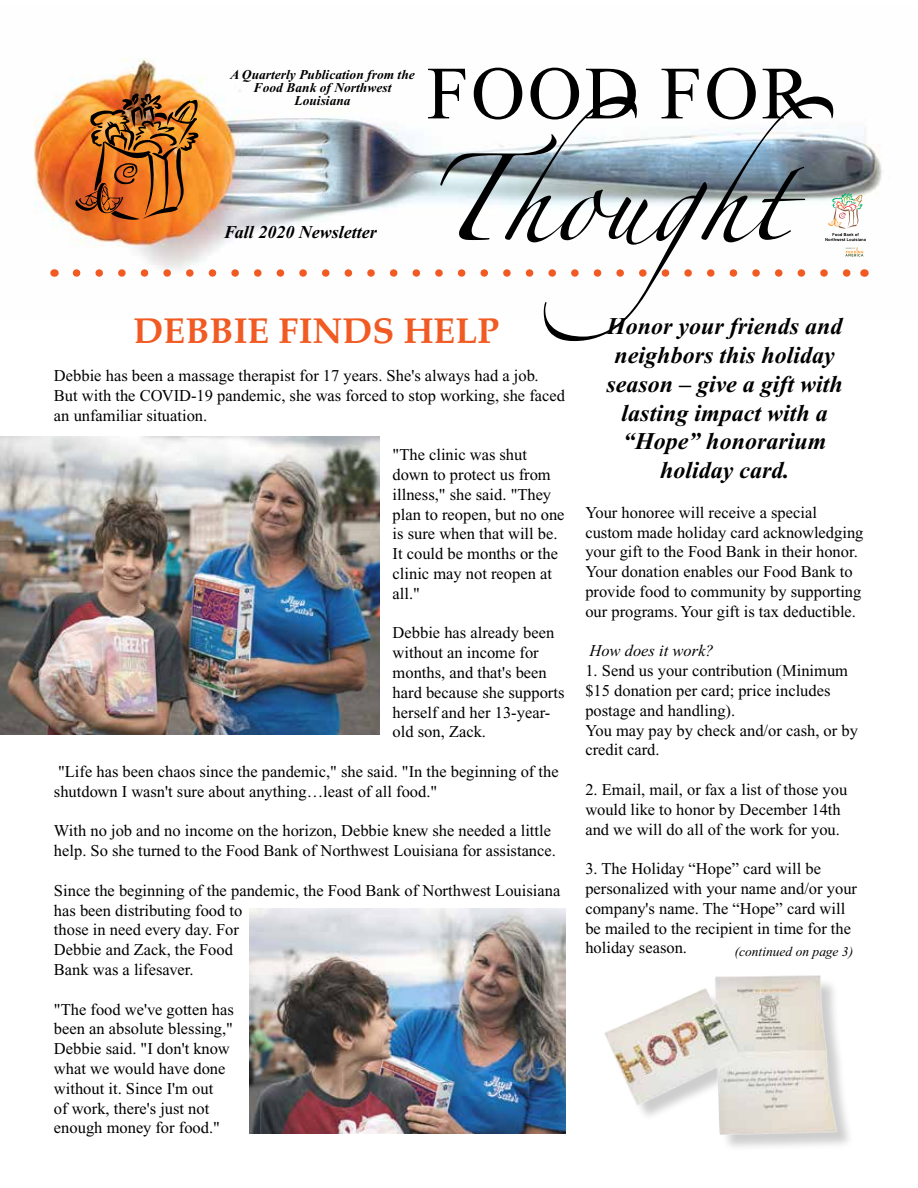
<style>
.page{position:relative;width:918px;height:1188px;background:#fff}
.page>*{position:absolute;margin:0;border:0;box-sizing:border-box;transform-origin:0 0}
.t1{font:77.55px "Zapfino";color:#000}
.t2{font:75px "Times New Roman";letter-spacing:.035em;color:#000}
.t3{font:700 36px "Palatino";color:#f15a22}
.t4{font:italic 700 24px/28.8px "Times New Roman";color:#000;text-align:center}
.t5{font:italic 700 18px "Times New Roman";color:#000}
.t6{font:16.5px/19.8px "Times New Roman";color:#000}
.t7{font:italic 16.5px "Times New Roman";color:#000}
.t8{font:italic 700 13.5px/13.2px "Times New Roman";color:#000;text-align:center}
.t9{font:italic 13.5px "Times New Roman";color:#000}
</style>
<div class="page">
<img style="left:33px;top:58px;width:849px;height:219px">
<svg style="left:76px;top:269px;width:777px;height:8px"></svg>
<svg style="left:845px;top:247px;width:19px;height:10px"></svg>
<svg style="left:825px;top:193px;width:41px;height:48px"></svg>
<img style="left:75px;top:94px;width:123px;height:126px">
<img style="left:249px;top:908px;width:317px;height:226px">
<img style="left:0;top:437px;width:379px;height:297px">
<div style="left:608px;top:977px;width:246px;height:175px;background:#000;opacity:.2"></div>
<img style="left:604px;top:975px;width:236px;height:161px">
<h2 class="t2" style="left:427px;top:53px;width:386px">FOOD FOR</h2>
<p class="t8" style="left:230px;top:68px;width:186px">A Quarterly Publication from the<br>Food Bank of Northwest<br>Louisiana</p>
<h1 class="t1" style="left:424px;top:167px;width:411px">T ho ught</h1>
<p class="t5" style="left:225px;top:223px;width:154px">Fall 2020 Newsletter</p>
<h3 class="t3" style="left:133px;top:300px;width:367px">DEBBIE FINDS HELP</h3>
<h3 class="t4" style="left:607px;top:312px;width:238px">Honor your friends and neighbors this holiday season – give a gift with lasting impact with a “Hope” honorarium holiday card.</h3>
<p class="t6" style="left:585px;top:502px;width:280px">Your honoree will receive a special custom made holiday card acknowledging your gift to the Food Bank in their honor.<br>Your donation enables our Food Bank to provide food to community by supporting our programs. Your gift is tax deductible.</p>
<p class="t7" style="left:589px;top:642px;width:126px">How does it work?</p>
<p class="t6" style="left:585px;top:661px;width:274px">1. Send us your contribution (Minimum $15 donation per card; price includes postage and handling).<br>You may pay by check and/or cash, or by credit card.</p>
<p class="t6" style="left:585px;top:780px;width:263px">2. Email, mail, or fax a list of those you would like to honor by December 14th and we will do all of the work for you.</p>
<p class="t6" style="left:585px;top:859px;width:273px">3. The Holiday “Hope” card will be personalized with your name and/or your company's name. The “Hope” card will be mailed to the recipient in time for the holiday season.</p>
<p class="t6" style="left:54px;top:366px;width:513px">Debbie has been a massage therapist for 17 years. She's always had a job.<br>But with the COVID-19 pandemic, she was forced to stop working, she faced an unfamiliar situation.</p>
<p class="t6" style="left:393px;top:445px;width:173px">"The clinic was shut down to protect us from illness," she said. "They plan to reopen, but no one is sure when that will be.<br>It could be months or the clinic may not reopen at all."</p>
<p class="t6" style="left:393px;top:623px;width:173px">Debbie has already been without an income for months, and that's been hard because she supports herself and her 13-year&shy;old son, Zack.</p>
<p class="t6" style="left:54px;top:762px;width:506px">"Life has been chaos since the pandemic," she said. "In the beginning of the shutdown I wasn't sure about anything…least of all food."</p>
<p class="t6" style="left:54px;top:821px;width:504px">With no job and no income on the horizon, Debbie knew she needed a little help. So she turned to the Food Bank of Northwest Louisiana for assistance.</p>
<p class="t6" style="left:54px;top:880px;width:508px">Since the beginning of the pandemic, the Food Bank of Northwest Louisiana has been distributing food to<br>those in need every day. For<br>Debbie and Zack, the Food<br>Bank was a lifesaver.</p>
<p class="t6" style="left:54px;top:999px;width:181px">"The food we've gotten has been an absolute blessing,"<br>Debbie said. "I don't know what we would have done without it. Since I'm out<br>of work, there's just not enough money for food."</p>
<p class="t9" style="left:735px;top:944px;width:120px">(continued on page 3)</p>
</div>
